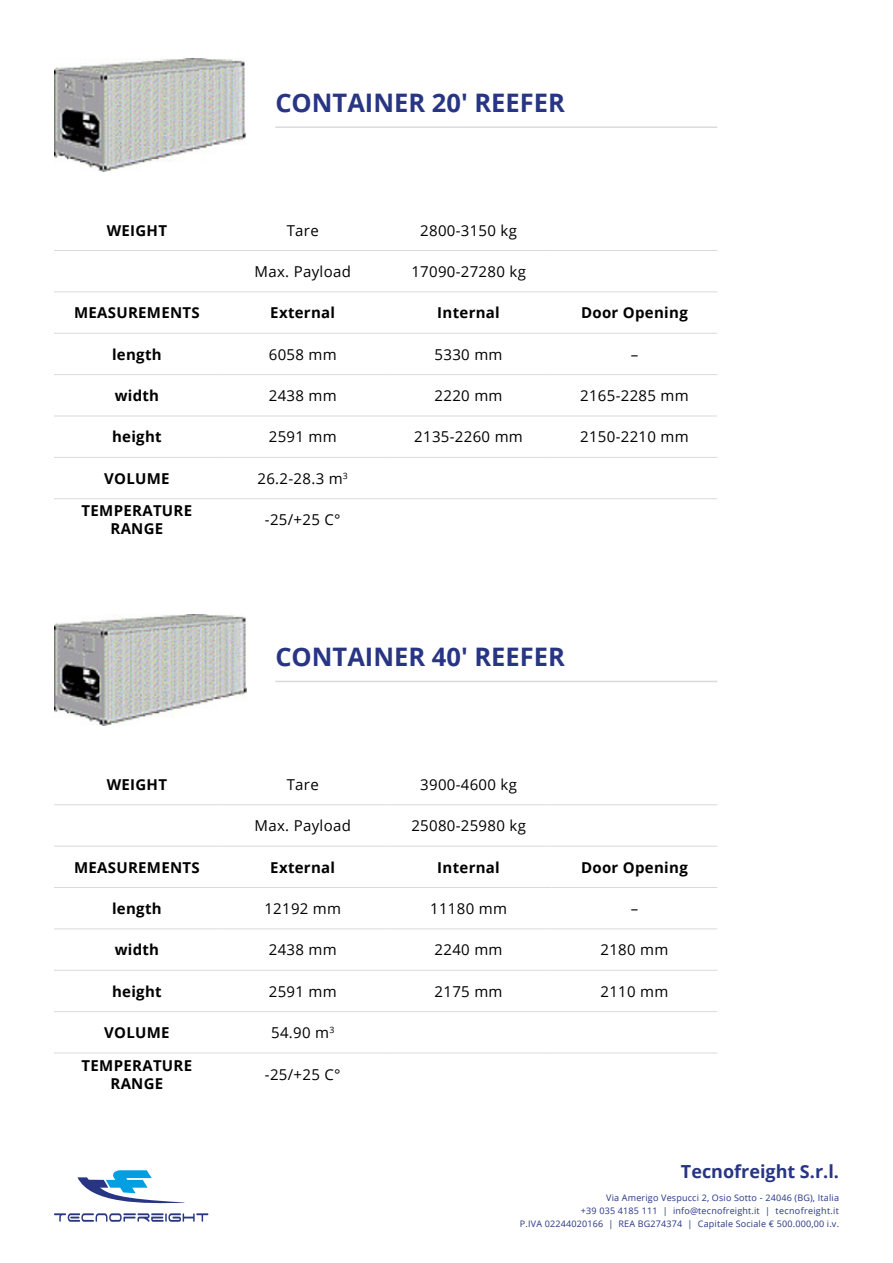
<style>
.page{position:relative;width:893px;height:1263px;background:#fff}
.page>*{position:absolute;margin:0;border:0;box-sizing:border-box;transform-origin:0 0}
.t1{font:700 25.5px "Open Sans";color:#283583}
.t2{font:700 18px "Open Sans";color:#283583}
.t3{font:15px "Open Sans";letter-spacing:.02em;color:#000}
.t4{font:700 15px/18px "Open Sans";letter-spacing:.02em;color:#000;text-align:center}
.t5{font:9px/12.8px "Open Sans";letter-spacing:.02em;color:#283583;text-align:right}
</style>
<div class="page">
<svg style="left:54px;top:1213px;width:154px;height:9px"></svg>
<svg style="left:77px;top:1170px;width:108px;height:34px"></svg>
<img style="left:54px;top:614px;width:192px;height:111px">
<hr style="left:275px;top:681px;width:442px;height:1px;background:#dadada">
<hr style="left:54px;top:804px;width:166px;height:1px;background:#dadada">
<hr style="left:220px;top:804px;width:166px;height:1px;background:#dadada">
<hr style="left:386px;top:804px;width:165px;height:1px;background:#dadada">
<hr style="left:551px;top:804px;width:166px;height:1px;background:#dadada">
<hr style="left:54px;top:846px;width:166px;height:1px;background:#dadada">
<hr style="left:220px;top:846px;width:166px;height:1px;background:#dadada">
<hr style="left:386px;top:846px;width:165px;height:1px;background:#dadada">
<hr style="left:551px;top:846px;width:166px;height:1px;background:#dadada">
<hr style="left:54px;top:887px;width:166px;height:1px;background:#dadada">
<hr style="left:220px;top:887px;width:166px;height:1px;background:#dadada">
<hr style="left:386px;top:887px;width:165px;height:1px;background:#dadada">
<hr style="left:551px;top:887px;width:166px;height:1px;background:#dadada">
<hr style="left:54px;top:928px;width:166px;height:1px;background:#dadada">
<hr style="left:220px;top:928px;width:166px;height:1px;background:#dadada">
<hr style="left:386px;top:928px;width:165px;height:1px;background:#dadada">
<hr style="left:551px;top:928px;width:166px;height:1px;background:#dadada">
<hr style="left:54px;top:970px;width:166px;height:1px;background:#dadada">
<hr style="left:220px;top:970px;width:166px;height:1px;background:#dadada">
<hr style="left:386px;top:970px;width:165px;height:1px;background:#dadada">
<hr style="left:551px;top:970px;width:166px;height:1px;background:#dadada">
<hr style="left:54px;top:1011px;width:166px;height:1px;background:#dadada">
<hr style="left:220px;top:1011px;width:166px;height:1px;background:#dadada">
<hr style="left:386px;top:1011px;width:165px;height:1px;background:#dadada">
<hr style="left:551px;top:1011px;width:166px;height:1px;background:#dadada">
<hr style="left:54px;top:1053px;width:166px;height:1px;background:#dadada">
<hr style="left:220px;top:1053px;width:166px;height:1px;background:#dadada">
<hr style="left:386px;top:1053px;width:165px;height:1px;background:#dadada">
<hr style="left:551px;top:1053px;width:166px;height:1px;background:#dadada">
<hr style="left:275px;top:126px;width:442px;height:2px;background:#dadada">
<img style="left:54px;top:58px;width:192px;height:114px">
<hr style="left:54px;top:250px;width:166px;height:1px;background:#dadada">
<hr style="left:220px;top:250px;width:166px;height:1px;background:#dadada">
<hr style="left:386px;top:250px;width:165px;height:1px;background:#dadada">
<hr style="left:551px;top:250px;width:166px;height:1px;background:#dadada">
<hr style="left:54px;top:291px;width:166px;height:1px;background:#dadada">
<hr style="left:220px;top:291px;width:166px;height:1px;background:#dadada">
<hr style="left:386px;top:291px;width:165px;height:1px;background:#dadada">
<hr style="left:551px;top:291px;width:166px;height:1px;background:#dadada">
<hr style="left:54px;top:333px;width:166px;height:1px;background:#dadada">
<hr style="left:220px;top:333px;width:166px;height:1px;background:#dadada">
<hr style="left:386px;top:333px;width:165px;height:1px;background:#dadada">
<hr style="left:551px;top:333px;width:166px;height:1px;background:#dadada">
<hr style="left:54px;top:374px;width:166px;height:1px;background:#dadada">
<hr style="left:220px;top:374px;width:166px;height:1px;background:#dadada">
<hr style="left:386px;top:374px;width:165px;height:1px;background:#dadada">
<hr style="left:551px;top:374px;width:166px;height:1px;background:#dadada">
<hr style="left:54px;top:416px;width:166px;height:1px;background:#dadada">
<hr style="left:220px;top:416px;width:166px;height:1px;background:#dadada">
<hr style="left:386px;top:416px;width:165px;height:1px;background:#dadada">
<hr style="left:551px;top:416px;width:166px;height:1px;background:#dadada">
<hr style="left:54px;top:457px;width:166px;height:1px;background:#dadada">
<hr style="left:220px;top:457px;width:166px;height:1px;background:#dadada">
<hr style="left:386px;top:457px;width:165px;height:1px;background:#dadada">
<hr style="left:551px;top:457px;width:166px;height:1px;background:#dadada">
<hr style="left:54px;top:498px;width:166px;height:1px;background:#dadada">
<hr style="left:220px;top:498px;width:166px;height:1px;background:#dadada">
<hr style="left:386px;top:498px;width:165px;height:1px;background:#dadada">
<hr style="left:551px;top:498px;width:166px;height:1px;background:#dadada">
<h1 class="t1" style="left:275px;top:84px;width:291px">CONTAINER 20′ REEFER</h1>
<p class="t4" style="left:107px;top:221px;width:62px">WEIGHT</p>
<p class="t3" style="left:287px;top:220px;width:34px">Tare</p>
<p class="t3" style="left:420px;top:220px;width:98px">2800-3150 kg</p>
<p class="t3" style="left:255px;top:261px;width:98px">Max. Payload</p>
<p class="t3" style="left:411px;top:261px;width:116px">17090-27280 kg</p>
<p class="t4" style="left:74px;top:303px;width:127px">MEASUREMENTS</p>
<p class="t4" style="left:270px;top:303px;width:66px">External</p>
<p class="t4" style="left:437px;top:303px;width:64px">Internal</p>
<p class="t4" style="left:581px;top:303px;width:108px">Door Opening</p>
<p class="t4" style="left:112px;top:345px;width:51px">length</p>
<p class="t3" style="left:269px;top:344px;width:69px">6058 mm</p>
<p class="t3" style="left:435px;top:344px;width:69px">5330 mm</p>
<p class="t3" style="left:631px;top:344px;width:9px">–</p>
<p class="t4" style="left:115px;top:386px;width:46px">width</p>
<p class="t3" style="left:269px;top:385px;width:69px">2438 mm</p>
<p class="t3" style="left:435px;top:385px;width:69px">2220 mm</p>
<p class="t3" style="left:580px;top:385px;width:110px">2165-2285 mm</p>
<p class="t4" style="left:112px;top:428px;width:51px">height</p>
<p class="t3" style="left:269px;top:427px;width:69px">2591 mm</p>
<p class="t3" style="left:414px;top:427px;width:110px">2135-2260 mm</p>
<p class="t3" style="left:580px;top:427px;width:110px">2150-2210 mm</p>
<p class="t4" style="left:104px;top:469px;width:67px">VOLUME</p>
<p class="t3" style="left:258px;top:468px;width:92px">26.2-28.3 m<sup>3</sup></p>
<p class="t4" style="left:82px;top:501px;width:112px">TEMPERATURE<br>RANGE</p>
<p class="t3" style="left:265px;top:509px;width:77px">-25/+25 C°</p>
<h1 class="t1" style="left:275px;top:639px;width:291px">CONTAINER 40′ REEFER</h1>
<p class="t4" style="left:107px;top:775px;width:62px">WEIGHT</p>
<p class="t3" style="left:287px;top:774px;width:34px">Tare</p>
<p class="t3" style="left:420px;top:774px;width:98px">3900-4600 kg</p>
<p class="t3" style="left:255px;top:815px;width:98px">Max. Payload</p>
<p class="t3" style="left:411px;top:815px;width:116px">25080-25980 kg</p>
<p class="t4" style="left:74px;top:858px;width:127px">MEASUREMENTS</p>
<p class="t4" style="left:270px;top:858px;width:66px">External</p>
<p class="t4" style="left:437px;top:858px;width:64px">Internal</p>
<p class="t4" style="left:581px;top:858px;width:108px">Door Opening</p>
<p class="t4" style="left:112px;top:899px;width:51px">length</p>
<p class="t3" style="left:264px;top:898px;width:78px">12192 mm</p>
<p class="t3" style="left:430px;top:898px;width:78px">11180 mm</p>
<p class="t3" style="left:631px;top:898px;width:9px">–</p>
<p class="t4" style="left:115px;top:940px;width:46px">width</p>
<p class="t3" style="left:269px;top:939px;width:69px">2438 mm</p>
<p class="t3" style="left:435px;top:939px;width:69px">2240 mm</p>
<p class="t3" style="left:600px;top:939px;width:69px">2180 mm</p>
<p class="t4" style="left:112px;top:982px;width:51px">height</p>
<p class="t3" style="left:269px;top:981px;width:69px">2591 mm</p>
<p class="t3" style="left:435px;top:981px;width:69px">2175 mm</p>
<p class="t3" style="left:600px;top:981px;width:69px">2110 mm</p>
<p class="t4" style="left:104px;top:1023px;width:67px">VOLUME</p>
<p class="t3" style="left:271px;top:1022px;width:65px">54.90 m<sup>3</sup></p>
<p class="t4" style="left:82px;top:1056px;width:112px">TEMPERATURE<br>RANGE</p>
<p class="t3" style="left:265px;top:1064px;width:77px">-25/+25 C°</p>
<p class="t2" style="left:681px;top:1159px;width:160px">Tecnofreight S.r.l.</p>
<p class="t5" style="left:520px;top:1191px;width:321px">Via Amerigo Vespucci 2, Osio Sotto - 24046 (BG), Italia<br>+39 035 4185 111 | info@tecnofreight.it | tecnofreight.it<br>P.IVA 02244020166 | REA BG274374 | Capitale Sociale € 500.000,00 i.v.</p>
</div>
